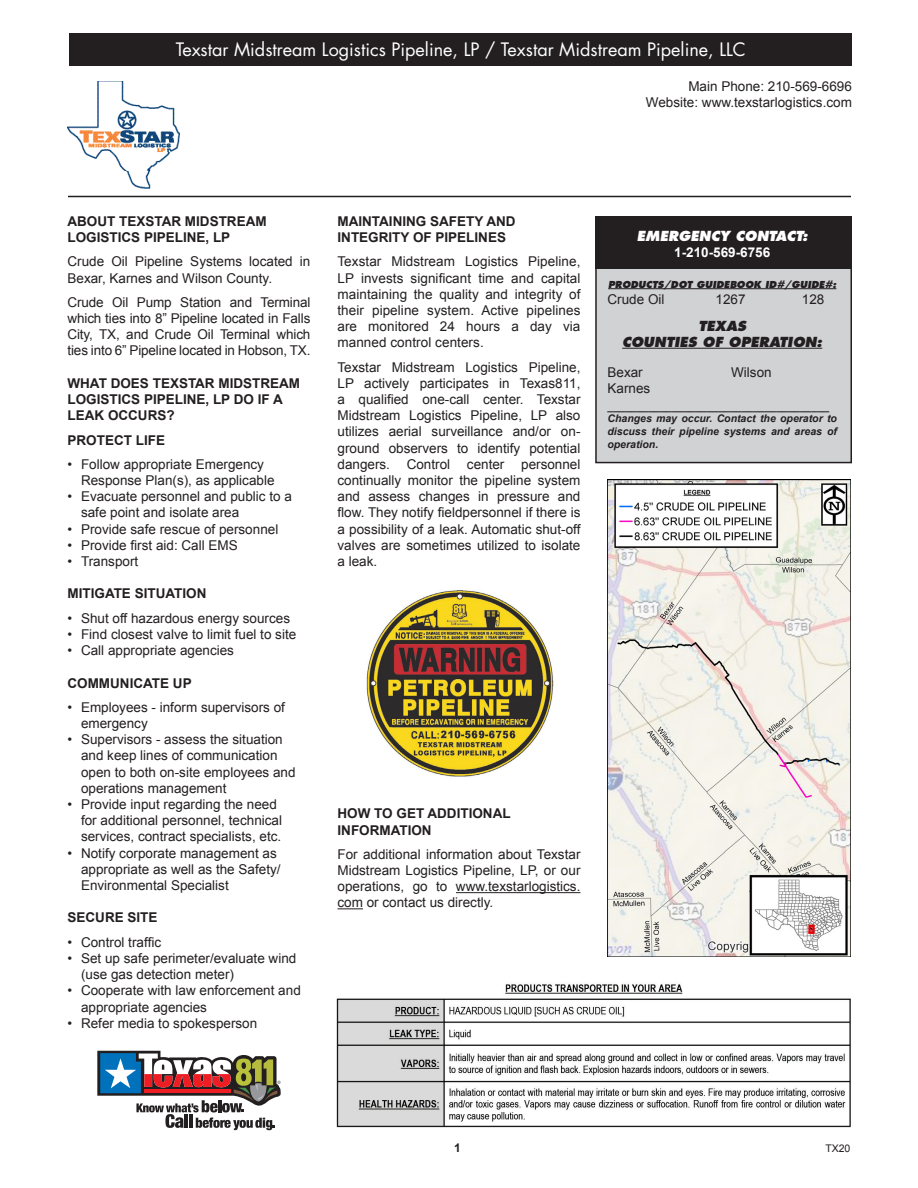
<style>
.page{position:relative;width:918px;height:1188px;background:#fff}
.page>*{position:absolute;margin:0;border:0;box-sizing:border-box;transform-origin:0 0}
.t1{font:18px "Futura";color:#fff}
.t2{font:13.5px/16.2px "Arial";color:#231f20}
.t3{font:700 13.5px/16.2px "Arial";color:#231f20}
.t4{font:italic 800 13.5px "Futura";color:#231f20}
.t5{font:italic 800 13.5px "Futura";color:#fff}
.t6{font:700 13.5px "Arial";color:#fff}
.t7{font:700 12px "Arial";color:#231f20}
.t8{font:italic 700 10.5px/12.6px "Arial";color:#231f20;text-align:justify}
.t9{font:10.5px "Arial";color:#231f20}
.t10{font:italic 800 9.3px "Futura";color:#231f20}
</style>
<div class="page">
<div style="left:596px;top:217px;width:255px;height:246px;background:#d1d2d4"></div>
<div style="left:595px;top:216px;width:257px;height:247px;border:2px solid #231f20"></div>
<hr style="left:68px;top:196px;width:783px;height:1px;background:#231f20">
<div style="left:69px;top:34px;width:783px;height:32px;background:#231f20"></div>
<div style="left:596px;top:217px;width:256px;height:52px;background:#231f20"></div>
<hr style="left:608px;top:288px;width:228px;height:1px;background:#231f20">
<hr style="left:622px;top:348px;width:200px;height:1px;background:#231f20">
<img style="left:366px;top:590px;width:187px;height:187px">
<img style="left:336px;top:984px;width:515px;height:144px">
<hr style="left:456px;top:892px;width:124px;height:1px;background:#231f20">
<svg style="left:338px;top:908px;width:25px;height:1px"></svg>
<svg style="left:97px;top:1051px;width:184px;height:79px"></svg>
<img style="left:68px;top:81px;width:112px;height:107px">
<img style="left:608px;top:480px;width:242px;height:476px">
<p class="t1" style="left:176px;top:38px;width:572px">Texstar Midstream Logistics Pipeline, LP / Texstar Midstream Pipeline, LLC</p>
<p class="t2" style="left:688px;top:78px;width:165px">Main Phone: 210-569-6696</p>
<p class="t2" style="left:646px;top:94px;width:208px">Website: www.texstarlogistics.com</p>
<p class="t3" style="left:68px;top:213px;width:201px">ABOUT TEXSTAR MIDSTREAM<br>LOGISTICS PIPELINE, LP</p>
<p class="t2" style="left:68px;top:254px;width:244px">Crude Oil Pipeline Systems located in<br>Bexar, Karnes and Wilson County.</p>
<p class="t2" style="left:68px;top:294px;width:244px;text-align:justify">Crude Oil Pump Station and Terminal which ties into 8” Pipeline located in Falls City, TX, and Crude Oil Terminal which ties into 6” Pipeline located in Hobson, TX.</p>
<p class="t3" style="left:68px;top:375px;width:234px">WHAT DOES TEXSTAR MIDSTREAM<br>LOGISTICS PIPELINE, LP DO IF A<br>LEAK OCCURS?</p>
<p class="t3" style="left:68px;top:432px;width:99px">PROTECT LIFE</p>
<p class="t2" style="left:81px;top:456px;width:195px;text-indent:-14px">• Follow appropriate Emergency<br>Response Plan(s), as applicable</p>
<p class="t2" style="left:81px;top:489px;width:212px;text-indent:-14px">• Evacuate personnel and public to a safe point and isolate area</p>
<p class="t2" style="left:68px;top:521px;width:212px">• Provide safe rescue of personnel</p>
<p class="t2" style="left:68px;top:537px;width:172px">• Provide first aid: Call EMS</p>
<p class="t2" style="left:68px;top:553px;width:72px">• Transport</p>
<p class="t3" style="left:68px;top:586px;width:140px">MITIGATE SITUATION</p>
<p class="t2" style="left:68px;top:610px;width:224px">• Shut off hazardous energy sources</p>
<p class="t2" style="left:68px;top:626px;width:230px">• Find closest valve to limit fuel to site</p>
<p class="t2" style="left:68px;top:642px;width:168px">• Call appropriate agencies</p>
<p class="t3" style="left:68px;top:675px;width:126px">COMMUNICATE UP</p>
<p class="t2" style="left:81px;top:699px;width:206px;text-indent:-14px">• Employees - inform supervisors of emergency</p>
<p class="t2" style="left:81px;top:732px;width:216px;text-indent:-14px">• Supervisors - assess the situation and keep lines of communication open to both on-site employees and operations management</p>
<p class="t2" style="left:81px;top:796px;width:203px;text-indent:-14px">• Provide input regarding the need for additional personnel, technical services, contract specialists, etc.</p>
<p class="t2" style="left:81px;top:845px;width:201px;text-indent:-14px">• Notify corporate management as appropriate as well as the Safety/<br>Environmental Specialist</p>
<p class="t3" style="left:68px;top:910px;width:92px">SECURE SITE</p>
<p class="t2" style="left:68px;top:934px;width:95px">• Control traffic</p>
<p class="t2" style="left:81px;top:950px;width:217px;text-indent:-14px">• Set up safe perimeter/evaluate wind (use gas detection meter)</p>
<p class="t2" style="left:81px;top:983px;width:221px;text-indent:-14px">• Cooperate with law enforcement and appropriate agencies</p>
<p class="t2" style="left:68px;top:1015px;width:191px">• Refer media to spokesperson</p>
<p class="t3" style="left:338px;top:213px;width:180px">MAINTAINING SAFETY AND<br>INTEGRITY OF PIPELINES</p>
<p class="t2" style="left:338px;top:254px;width:245px;text-align:justify">Texstar Midstream Logistics Pipeline, LP invests significant time and capital maintaining the quality and integrity of their pipeline system. Active pipelines are monitored 24 hours a day via manned control centers.</p>
<p class="t2" style="left:338px;top:359px;width:245px;text-align:justify">Texstar Midstream Logistics Pipeline, LP actively participates in Texas811, a qualified one-call center. Texstar Midstream Logistics Pipeline, LP also utilizes aerial surveillance and/or on&shy;ground observers to identify potential dangers. Control center personnel continually monitor the pipeline system and assess changes in pressure and flow. They notify fieldpersonnel if there is a possibility of a leak. Automatic shut-off valves are sometimes utilized to isolate a leak.</p>
<p class="t5" style="left:637px;top:227px;width:172px">EMERGENCY CONTACT:</p>
<p class="t6" style="left:674px;top:244px;width:98px">1-210-569-6756</p>
<p class="t10" style="left:608px;top:278px;width:230px">PRODUCTS/DOT GUIDEBOOK ID#/GUIDE#:</p>
<p class="t2" style="left:608px;top:291px;width:59px">Crude Oil</p>
<p class="t2" style="left:716px;top:291px;width:32px">1267</p>
<p class="t2" style="left:802px;top:291px;width:24px">128</p>
<p class="t4" style="left:698px;top:317px;width:49px">TEXAS</p>
<p class="t4" style="left:622px;top:333px;width:202px">COUNTIES OF OPERATION:</p>
<p class="t2" style="left:608px;top:364px;width:37px">Bexar</p>
<p class="t2" style="left:608px;top:380px;width:44px">Karnes</p>
<p class="t2" style="left:731px;top:364px;width:42px">Wilson</p>
<p class="t8" style="left:608px;top:400px;width:223px">______________________________________</p>
<p class="t8" style="left:608px;top:413px;width:231px">Changes may occur. Contact the operator to discuss their pipeline systems and areas of operation.</p>
<p class="t3" style="left:338px;top:806px;width:175px">HOW TO GET ADDITIONAL<br>INFORMATION</p>
<p class="t2" style="left:338px;top:846px;width:244px;text-align:justify">For additional information about Texstar Midstream Logistics Pipeline, LP, or our operations, go to www.texstarlogistics. com or contact us directly.</p>
<p class="t7" style="left:454px;top:1140px;width:8px">1</p>
<p class="t9" style="left:825px;top:1141px;width:27px">TX20</p>
</div>
